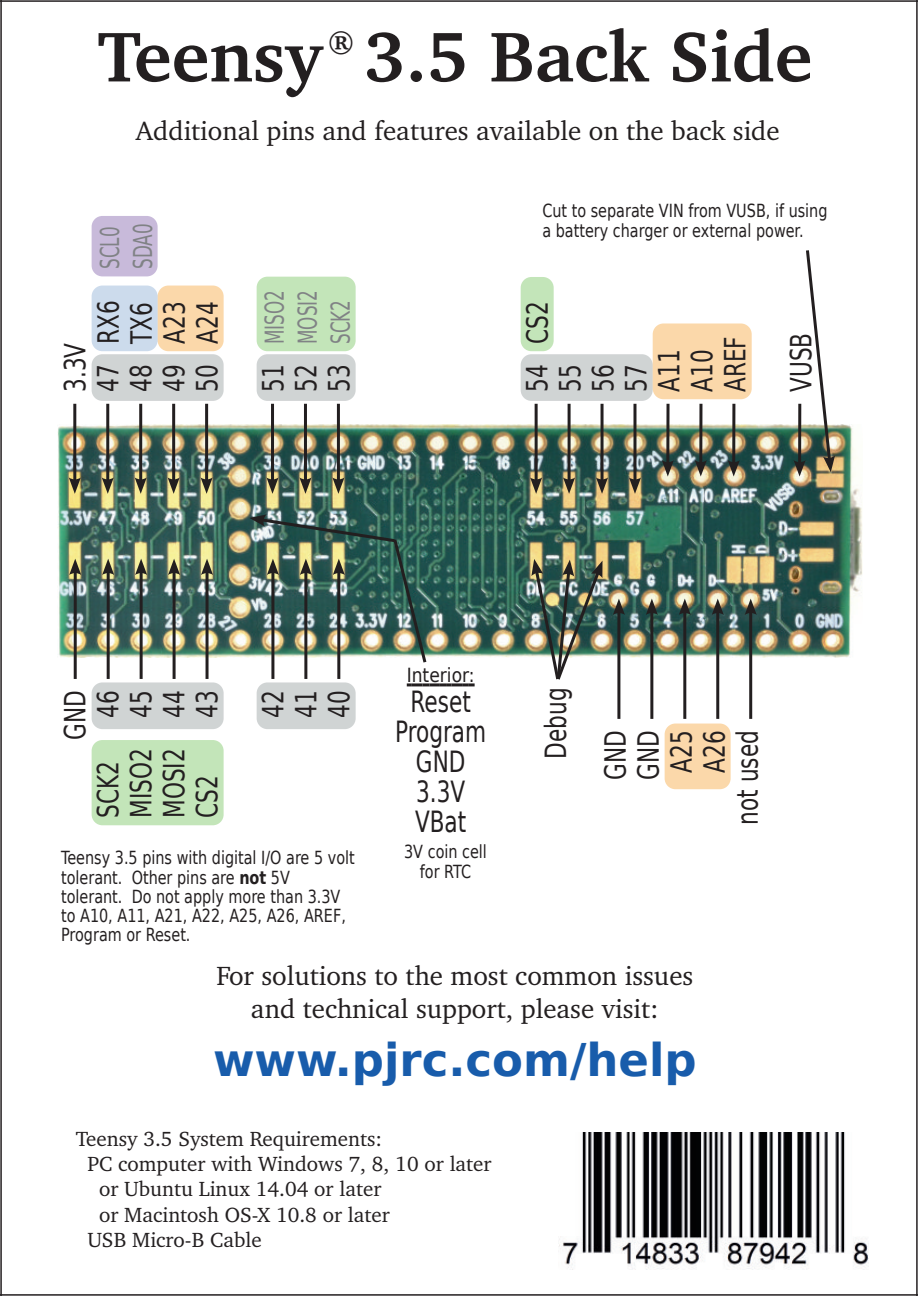
<style>
.page{position:relative;width:918px;height:1296px;background:#fff}
.page>*{position:absolute;margin:0;border:0;box-sizing:border-box;transform-origin:0 0}
.t1{font:700 72px "Charter BT";color:#231f20}
.t2{font:700 45px "Bitstream Vera Sans";color:#185cab}
.t3{font:700 30px "Charter BT";color:#231f20}
.t4{font:29.1px/33px "Bitstream Vera Sans";color:#231f20;text-align:justify;scale:.74 1}
.t5{font:27px/32.4px "Charter BT";color:#231f20;text-align:center}
.t6{font:25.8px/33px "Bitstream Vera Sans";color:#808285;text-align:justify;scale:.65 1}
.t7{font:21px "Charter BT";color:#231f20}
.t8{font:19.5px "Bitstream Vera Sans";color:#231f20;scale:.88 1}
.t9{font:18px/19.2px "Bitstream Vera Sans";color:#231f20;scale:.8 1}
.s1{font-weight:700}
</style>
<div class="page">
<div style="left:665px;top:724px;width:66px;height:65px;background:#fbd8aa;border-radius:11px"></div>
<div style="left:92px;top:740px;width:132px;height:85px;background:#c3e5b9;border-radius:11px"></div>
<div style="left:257px;top:682px;width:99px;height:47px;background:#d0d4d4;border-radius:11px"></div>
<div style="left:92px;top:682px;width:132px;height:47px;background:#d0d4d4;border-radius:11px"></div>
<div style="left:92px;top:354px;width:132px;height:47px;background:#d0d4d4;border-radius:11px"></div>
<div style="left:257px;top:354px;width:99px;height:47px;background:#d0d4d4;border-radius:11px"></div>
<div style="left:521px;top:354px;width:132px;height:47px;background:#d0d4d4;border-radius:11px"></div>
<div style="left:521px;top:277px;width:33px;height:74px;background:#c3e5b9;border-radius:11px"></div>
<div style="left:257px;top:277px;width:99px;height:74px;background:#c3e5b9;border-radius:11px"></div>
<img style="left:58px;top:424px;width:804px;height:234px">
<div style="left:158px;top:286px;width:66px;height:65px;background:#fbd8aa;border-radius:11px"></div>
<div style="left:92px;top:216px;width:66px;height:60px;background:#c8bada;border-radius:11px"></div>
<div style="left:92px;top:286px;width:66px;height:65px;background:#ccdbec;border-radius:11px"></div>
<div style="left:653px;top:323px;width:99px;height:76px;background:#fbd8aa;border-radius:11px"></div>
<svg style="left:407px;top:683px;width:68px;height:3px"></svg>
<hr style="left:73px;top:404px;width:3px;height:78px;background:#231f20">
<svg style="left:69px;top:477px;width:12px;height:17px"></svg>
<hr style="left:106px;top:404px;width:3px;height:78px;background:#231f20">
<svg style="left:102px;top:477px;width:12px;height:17px"></svg>
<hr style="left:139px;top:404px;width:3px;height:78px;background:#231f20">
<svg style="left:135px;top:477px;width:12px;height:17px"></svg>
<hr style="left:172px;top:404px;width:3px;height:78px;background:#231f20">
<svg style="left:168px;top:477px;width:12px;height:17px"></svg>
<hr style="left:205px;top:404px;width:3px;height:78px;background:#231f20">
<svg style="left:201px;top:477px;width:12px;height:17px"></svg>
<hr style="left:271px;top:404px;width:3px;height:78px;background:#231f20">
<svg style="left:266px;top:477px;width:13px;height:17px"></svg>
<hr style="left:304px;top:404px;width:3px;height:78px;background:#231f20">
<svg style="left:299px;top:477px;width:13px;height:17px"></svg>
<svg style="left:666px;top:404px;width:4px;height:56px"></svg>
<svg style="left:662px;top:460px;width:12px;height:17px"></svg>
<hr style="left:699px;top:404px;width:3px;height:60px;background:#231f20">
<svg style="left:695px;top:460px;width:12px;height:17px"></svg>
<hr style="left:732px;top:404px;width:3px;height:60px;background:#231f20">
<svg style="left:728px;top:460px;width:12px;height:17px"></svg>
<svg style="left:794px;top:250px;width:43px;height:227px"></svg>
<hr style="left:74px;top:571px;width:3px;height:108px;background:#231f20">
<svg style="left:69px;top:559px;width:12px;height:16px"></svg>
<hr style="left:107px;top:571px;width:3px;height:108px;background:#231f20">
<svg style="left:102px;top:559px;width:12px;height:16px"></svg>
<hr style="left:140px;top:571px;width:3px;height:108px;background:#231f20">
<svg style="left:135px;top:559px;width:12px;height:16px"></svg>
<hr style="left:173px;top:571px;width:3px;height:108px;background:#231f20">
<svg style="left:168px;top:559px;width:12px;height:16px"></svg>
<hr style="left:337px;top:571px;width:3px;height:108px;background:#231f20">
<hr style="left:271px;top:571px;width:3px;height:108px;background:#231f20">
<hr style="left:304px;top:571px;width:3px;height:108px;background:#231f20">
<img style="left:248px;top:512px;width:181px;height:154px">
<hr style="left:0;top:0;width:2px;height:1296px;background:#231f20">
<hr style="left:916px;top:0;width:2px;height:1296px;background:#231f20">
<hr style="left:0;top:0;width:918px;height:2px;background:#231f20">
<hr style="left:0;top:1294px;width:918px;height:2px;background:#231f20">
<img style="left:559px;top:1132px;width:310px;height:137px">
<hr style="left:337px;top:404px;width:3px;height:78px;background:#231f20">
<svg style="left:332px;top:477px;width:12px;height:17px"></svg>
<hr style="left:535px;top:404px;width:3px;height:78px;background:#231f20">
<svg style="left:530px;top:477px;width:12px;height:17px"></svg>
<hr style="left:568px;top:404px;width:3px;height:78px;background:#231f20">
<svg style="left:563px;top:477px;width:12px;height:17px"></svg>
<hr style="left:601px;top:404px;width:3px;height:78px;background:#231f20">
<svg style="left:596px;top:477px;width:12px;height:17px"></svg>
<hr style="left:633px;top:404px;width:3px;height:78px;background:#231f20">
<svg style="left:629px;top:477px;width:12px;height:17px"></svg>
<hr style="left:206px;top:571px;width:3px;height:108px;background:#231f20">
<svg style="left:201px;top:559px;width:12px;height:16px"></svg>
<hr style="left:650px;top:611px;width:3px;height:108px;background:#231f20">
<svg style="left:646px;top:599px;width:12px;height:16px"></svg>
<hr style="left:617px;top:611px;width:3px;height:108px;background:#231f20">
<hr style="left:683px;top:611px;width:3px;height:108px;background:#231f20">
<svg style="left:679px;top:599px;width:12px;height:16px"></svg>
<hr style="left:716px;top:611px;width:3px;height:108px;background:#231f20">
<svg style="left:712px;top:599px;width:12px;height:16px"></svg>
<hr style="left:749px;top:611px;width:3px;height:108px;background:#231f20">
<svg style="left:745px;top:599px;width:12px;height:16px"></svg>
<img style="left:528px;top:558px;width:97px;height:125px">
<h1 class="t1" style="left:97px;top:28px;width:716px">Teensy 3.5 Back Side</h1>
<h3 class="t3" style="left:328px;top:31px;width:28px">®</h3>
<h3 class="t5" style="left:136px;top:117px;width:645px">Additional pins and features available on the back side</h3>
<h3 class="t6" style="left:94px;top:269px;width:71px;rotate:-90deg">SCL0<br>SDA0</h3>
<p class="t9" style="left:542px;top:200px;width:358px;line-height:20.4px">Cut to separate VIN from VUSB, if using a battery charger or external power.</p>
<h3 class="t4" style="left:92px;top:344px;width:60px;rotate:-90deg">RX6<br>TX6<br>A23<br>A24</h3>
<h3 class="t6" style="left:258px;top:344px;width:85px;rotate:-90deg">MISO2<br>MOSI2<br>SCK2</h3>
<h3 class="t4" style="left:521px;top:344px;width:59px;rotate:-90deg">CS2</h3>
<h3 class="t4" style="left:521px;top:392px;width:77px;text-align:left;rotate:-90deg">54<br>55<br>56<br>57<br>A11<br>A10<br>AREF</h3>
<h3 class="t4" style="left:785px;top:392px;width:81px;rotate:-90deg">VUSB</h3>
<h3 class="t4" style="left:59px;top:392px;width:68px;text-align:left;rotate:-90deg">3.3V<br>47<br>48<br>49<br>50</h3>
<h3 class="t4" style="left:257px;top:392px;width:39px;rotate:-90deg">51<br>52<br>53</h3>
<h3 class="t4" style="left:59px;top:718px;width:39px;text-indent:-22px;rotate:-90deg">GND 46<br>45<br>44<br>43</h3>
<h3 class="t4" style="left:257px;top:718px;width:39px;rotate:-90deg">42<br>41<br>40</h3>
<h3 class="t4" style="left:92px;top:818px;width:95px;text-align:left;rotate:-90deg">SCK2<br>MISO2<br>MOSI2<br>CS2</h3>
<p class="t9" style="left:61px;top:849px;width:369px">Teensy 3.5 pins with digital I/O are 5 volt tolerant. Other pins are <span class="s1">not</span> 5V tolerant. Do not apply more than 3.3V to A10, A11, A21, A22, A25, A26, AREF,<br>Program or Reset.</p>
<p class="t8" style="left:407px;top:664px;width:79px">Interior:</p>
<h3 class="t4" style="left:395px;top:687px;width:125px;line-height:30px;text-align:center">Reset<br>Program<br>GND<br>3.3V<br>VBat</h3>
<p class="t9" style="left:404px;top:843px;width:105px;text-align:center">3V coin cell for RTC</p>
<h3 class="t4" style="left:540px;top:759px;width:97px;rotate:-90deg">Debug</h3>
<h3 class="t4" style="left:599px;top:825px;width:129px;text-align:right;rotate:-90deg">GND<br>GND<br>A25<br>A26<br>not used</h3>
<h3 class="t5" style="left:216px;top:962px;width:479px">For solutions to the most common issues and technical support, please visit:</h3>
<h2 class="t2" style="left:213px;top:1035px;width:485px">www.pjrc.com/help</h2>
<p class="t7" style="left:76px;top:1130px;width:308px">Teensy 3.5 System Requirements:</p>
<p class="t7" style="left:87px;top:1156px;width:406px">PC computer with Windows 7, 8, 10 or later</p>
<p class="t7" style="left:99px;top:1181px;width:284px">or Ubuntu Linux 14.04 or later</p>
<p class="t7" style="left:99px;top:1206px;width:292px">or Macintosh OS-X 10.8 or later</p>
<p class="t7" style="left:87px;top:1231px;width:176px">USB Micro-B Cable</p>
</div>
